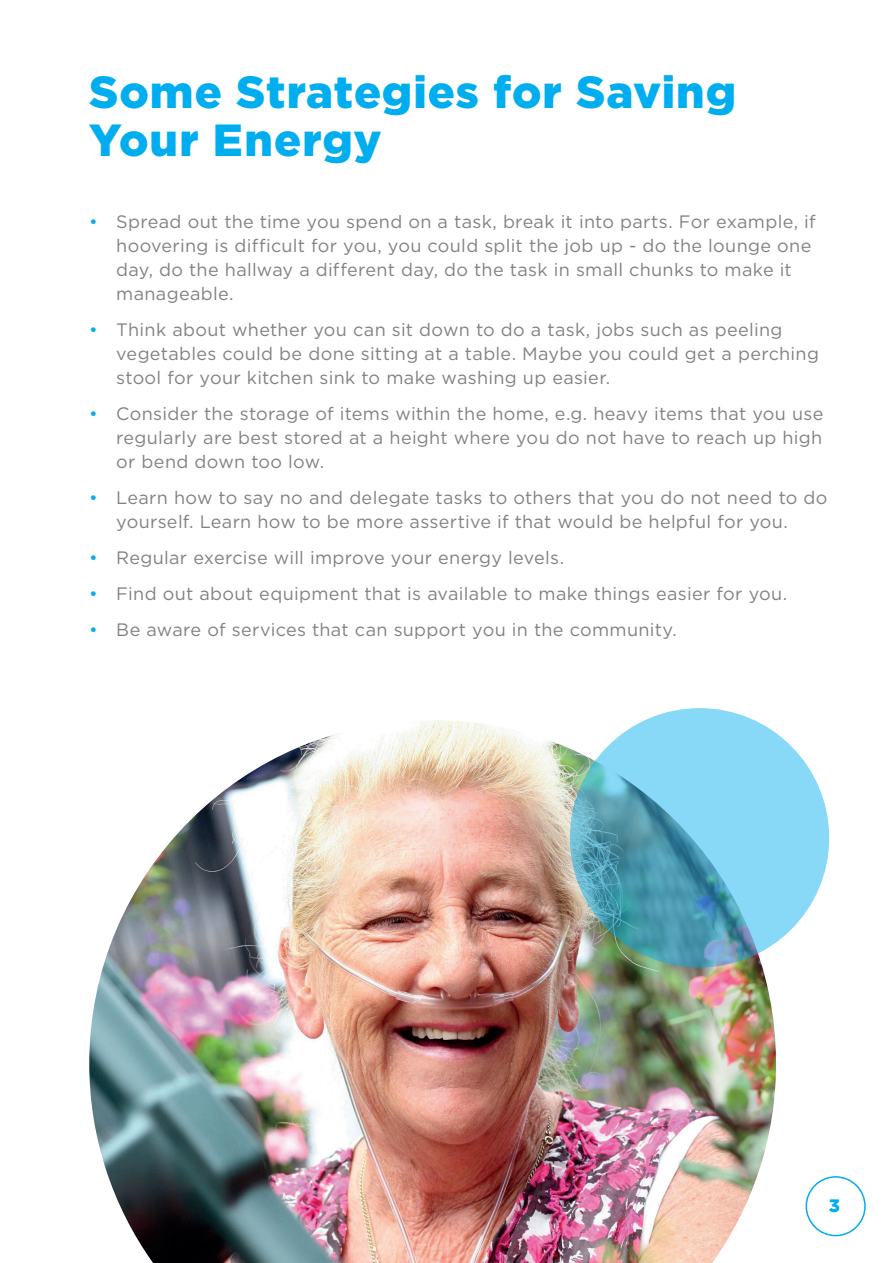
<style>
.page{position:relative;width:893px;height:1263px;background:#fff}
.page>*{position:absolute;margin:0;border:0;box-sizing:border-box;transform-origin:0 0}
.t1{font:900 45px/48px "Gotham";letter-spacing:.02em;color:#00aeef}
.t2{font:18px/24px "Gotham";letter-spacing:.015em;color:#808285}
.t3{font:900 18px "Gotham";color:#00aeef}
.s1{color:#00aeef}
</style>
<div class="page">
<img style="left:89px;top:720px;width:687px;height:543px">
<svg style="left:570px;top:708px;width:259px;height:259px;background:#6fbdd8"></svg>
<div style="left:805px;top:1176px;width:61px;height:60px;border:2px solid #00aeef;border-radius:50%"></div>
<h1 class="t1" style="left:89px;top:67px;width:648px">Some Strategies for Saving<br>Your Energy</h1>
<p class="t2" style="left:116px;top:209px;width:701px;text-indent:-27px"><span class="s1">•</span> Spread out the time you spend on a task, break it into parts. For example, if hoovering is difficult for you, you could split the job up - do the lounge one day, do the hallway a different day, do the task in small chunks to make it manageable.</p>
<p class="t2" style="left:116px;top:317px;width:704px;text-indent:-27px"><span class="s1">•</span> Think about whether you can sit down to do a task, jobs such as peeling vegetables could be done sitting at a table. Maybe you could get a perching stool for your kitchen sink to make washing up easier.</p>
<p class="t2" style="left:116px;top:401px;width:709px;text-align:justify;text-indent:-27px"><span class="s1">•</span> Consider the storage of items within the home, e.g. heavy items that you use regularly are best stored at a height where you do not have to reach up high or bend down too low.</p>
<p class="t2" style="left:116px;top:485px;width:713px;text-indent:-27px"><span class="s1">•</span> Learn how to say no and delegate tasks to others that you do not need to do yourself. Learn how to be more assertive if that would be helpful for you.</p>
<p class="t2" style="left:89px;top:545px;width:476px"><span class="s1">•</span> Regular exercise will improve your energy levels.</p>
<p class="t2" style="left:89px;top:581px;width:699px"><span class="s1">•</span> Find out about equipment that is available to make things easier for you.</p>
<p class="t2" style="left:89px;top:617px;width:589px"><span class="s1">•</span> Be aware of services that can support you in the community.</p>
<p class="t3" style="left:829px;top:1195px;width:13px">3</p>
</div>
